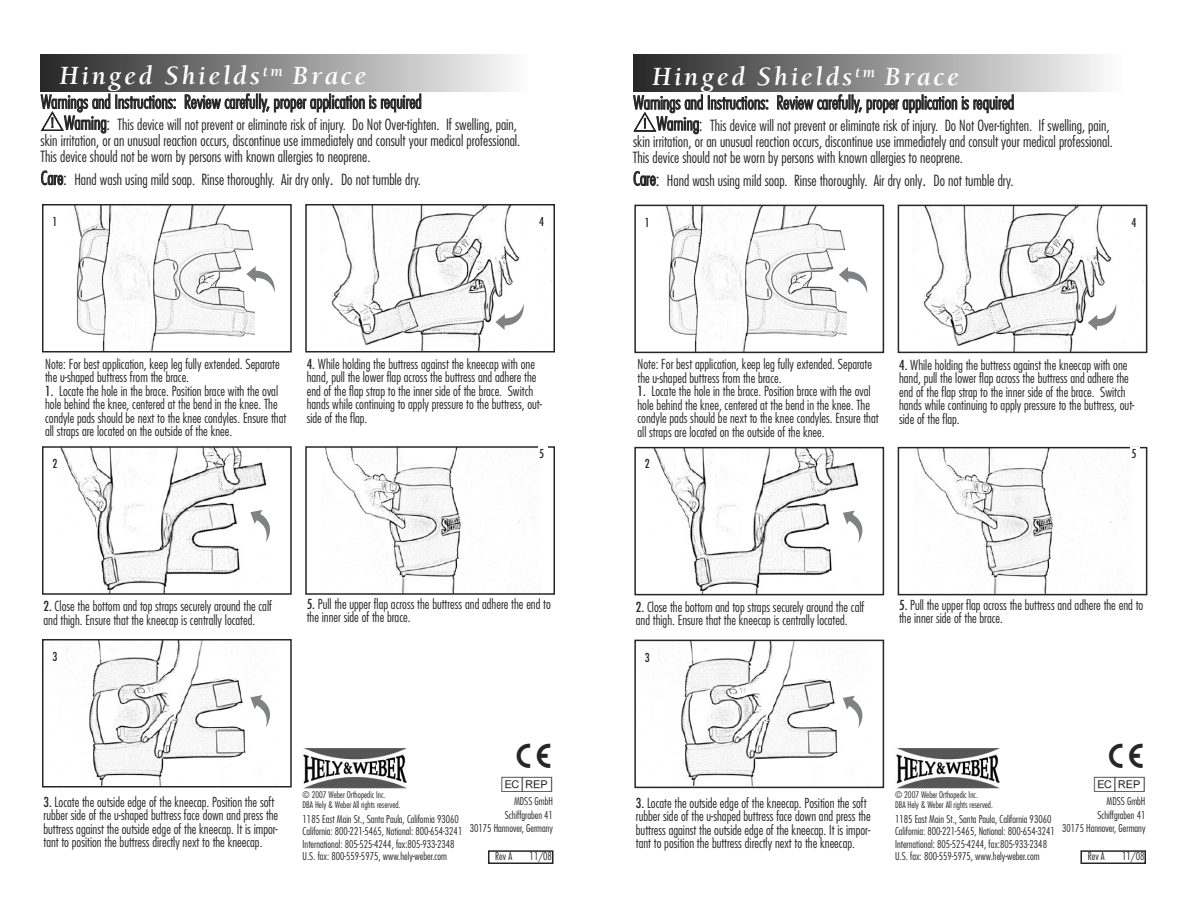
<style>
.page{position:relative;width:1188px;height:918px;background:#fff}
.page>*{position:absolute;margin:0;border:0;box-sizing:border-box;transform-origin:0 0}
.t1{font:36px "mdd en 980";color:#272627}
.t2{font:italic 700 27px "Berkeley";letter-spacing:.1em;color:#fff}
.t3{font:27px "mdd en 980";color:#272627}
.t4{font:21px "mdd en 980";color:#272627}
.t5{font:300 condensed 18px "Futura LT";color:#272627}
.t6{font:300 condensed 15px/16.5px "Futura LT";color:#272627;text-align:right}
.t7{font:300 condensed 13.5px/13.5px "Futura LT";color:#272627}
.t8{font:condensed 12px "Futura LT";color:#272627}
.t9{font:300 condensed 10.5px/12.6px "Futura LT";color:#272627}
.t10{font:300 condensed 9px/10.8px "Futura LT";color:#272627}
.s1{font-size:18px}
.s2{font-weight:400}
</style>
<div class="page">
<div style="left:40px;top:54px;width:487px;height:38px;background:linear-gradient(to right,#272627,#fdfcfd)"></div>
<img style="left:303px;top:748px;width:104px;height:40px">
<div style="left:488px;top:850px;width:66px;height:14px;border:2px solid #272627"></div>
<div style="left:633px;top:54px;width:488px;height:38px;background:linear-gradient(to right,#282627,#fcfcfc)"></div>
<img style="left:895px;top:748px;width:105px;height:40px">
<div style="left:1080px;top:850px;width:66px;height:14px;border:2px solid #272627"></div>
<img style="left:74px;top:207px;width:180px;height:142px">
<div style="left:42px;top:204px;width:250px;height:148px;border:2px solid #272627"></div>
<img style="left:60px;top:449px;width:208px;height:143px">
<div style="left:42px;top:446px;width:250px;height:149px;border:2px solid #272627"></div>
<img style="left:331px;top:207px;width:221px;height:142px">
<div style="left:305px;top:204px;width:250px;height:148px;border:2px solid #272627"></div>
<img style="left:325px;top:449px;width:213px;height:143px">
<div style="left:305px;top:446px;width:250px;height:149px;border:2px solid #272627"></div>
<svg style="left:238px;top:504px;width:32px;height:49px"></svg>
<svg style="left:246px;top:266px;width:29px;height:27px"></svg>
<svg style="left:495px;top:303px;width:30px;height:27px"></svg>
<div style="left:538px;top:215px;width:10px;height:16px;background:#fff"></div>
<div style="left:538px;top:446px;width:10px;height:17px;background:#fff"></div>
<div style="left:51px;top:456px;width:10px;height:17px;background:#fff"></div>
<img style="left:89px;top:642px;width:157px;height:143px">
<div style="left:42px;top:639px;width:250px;height:149px;border:2px solid #272627"></div>
<svg style="left:238px;top:689px;width:32px;height:49px"></svg>
<img style="left:666px;top:208px;width:181px;height:142px">
<div style="left:634px;top:205px;width:250px;height:148px;border:2px solid #272627"></div>
<img style="left:654px;top:450px;width:206px;height:142px">
<div style="left:634px;top:447px;width:250px;height:148px;border:2px solid #272627"></div>
<img style="left:917px;top:208px;width:227px;height:142px">
<div style="left:898px;top:205px;width:249px;height:148px;border:2px solid #272627"></div>
<img style="left:917px;top:450px;width:215px;height:142px">
<div style="left:898px;top:447px;width:249px;height:148px;border:2px solid #272627"></div>
<svg style="left:830px;top:505px;width:33px;height:48px"></svg>
<svg style="left:839px;top:267px;width:29px;height:27px"></svg>
<svg style="left:1088px;top:304px;width:29px;height:27px"></svg>
<div style="left:1130px;top:215px;width:10px;height:17px;background:#fff"></div>
<div style="left:1130px;top:447px;width:10px;height:16px;background:#fff"></div>
<img style="left:681px;top:643px;width:157px;height:142px">
<div style="left:634px;top:640px;width:250px;height:148px;border:2px solid #272627"></div>
<svg style="left:830px;top:690px;width:33px;height:48px"></svg>
<h2 class="t2" style="left:60px;top:59px;width:308px">Hinged Shields<sup>tm</sup> Brace</h2>
<h3 class="t5" style="left:41px;top:91px;width:382px">Warnings and Instructions: Review carefully, proper applicat ion is required</h3>
<p class="t6" style="left:40px;top:116px;width:481px"><span class="s1">Warning:</span> This device will not prevent or eliminate risk of injury. Do Not Over-tighten. If swelling, pain,<br>skin irritation, or an unusual reaction occurs, discontinue use immediately and consult your medical professional.</p>
<p class="t6" style="left:41px;top:171px;width:382px"><span class="s1">Care:</span> Hand wash using mild soap. Rinse thoroughly. Air dry only<span class="s1">.</span> Do not tumble dry.</p>
<h3 class="t4" style="left:42px;top:111px;width:24px">Y</h3>
<p class="t6" style="left:40px;top:149px;width:332px">This device should not be worn by persons with known allergies to neoprene.</p>
<h2 class="t2" style="left:652px;top:59px;width:308px">Hinged Shields<sup>tm</sup> Brace</h2>
<h3 class="t5" style="left:633px;top:92px;width:382px">Warnings and Instructions: Review carefully, proper applicat ion is required</h3>
<p class="t6" style="left:633px;top:117px;width:481px"><span class="s1">Warning:</span> This device will not prevent or eliminate risk of injury. Do Not Over-tighten. If swelling, pain,<br>skin irritation, or an unusual reaction occurs, discontinue use immediately and consult your medical professional.</p>
<p class="t6" style="left:633px;top:172px;width:382px"><span class="s1">Care:</span> Hand wash using mild soap. Rinse thoroughly. Air dry only<span class="s1">.</span> Do not tumble dry.</p>
<h3 class="t4" style="left:634px;top:112px;width:24px">Y</h3>
<p class="t6" style="left:633px;top:149px;width:332px">This device should not be worn by persons with known allergies to neoprene.</p>
<p class="t8" style="left:52px;top:214px;width:6px">1</p>
<p class="t8" style="left:539px;top:214px;width:6px">4</p>
<p class="t8" style="left:645px;top:215px;width:6px">1</p>
<p class="t8" style="left:1132px;top:215px;width:6px">4</p>
<p class="t7" style="left:45px;top:357px;width:236px">Note: For best application, keep leg fully extended. Separate the u-shaped buttress from the brace.</p>
<p class="t7" style="left:45px;top:384px;width:243px"><span class="s2">1.</span> Locate the hole in the brace. Position brace with the oval hole behind the knee, centered at the bend in the knee. The condyle pads should be next to the knee condyles. Ensure that all straps are located on the outside of the knee.</p>
<p class="t7" style="left:307px;top:357px;width:237px"><span class="s2">4.</span> While holding the buttress against the kneecap with one hand, pull the lower flap across the buttress and adhere the end of the flap strap to the inner side of the brace. Switch hands while continuing to apply pressure to the buttress, out&shy;side of the flap.</p>
<p class="t7" style="left:638px;top:357px;width:236px">Note: For best application, keep leg fully extended. Separate the u-shaped buttress from the brace.</p>
<p class="t7" style="left:638px;top:384px;width:243px"><span class="s2">1.</span> Locate the hole in the brace. Position brace with the oval hole behind the knee, centered at the bend in the knee. The condyle pads should be next to the knee condyles. Ensure that all straps are located on the outside of the knee.</p>
<p class="t7" style="left:899px;top:358px;width:237px"><span class="s2">4.</span> While holding the buttress against the kneecap with one hand, pull the lower flap across the buttress and adhere the end of the flap strap to the inner side of the brace. Switch hands while continuing to apply pressure to the buttress, out&shy;side of the flap.</p>
<p class="t8" style="left:52px;top:456px;width:6px">2</p>
<p class="t8" style="left:539px;top:446px;width:6px">5</p>
<p class="t8" style="left:645px;top:457px;width:6px">2</p>
<p class="t8" style="left:1132px;top:447px;width:6px">5</p>
<p class="t7" style="left:44px;top:599px;width:230px"><span class="s2">2.</span> Close the bottom and top straps securely around the calf and thigh. Ensure that the kneecap is centrally located.</p>
<p class="t8" style="left:52px;top:649px;width:6px">3</p>
<p class="t7" style="left:307px;top:597px;width:246px"><span class="s2">5.</span> Pull the upper flap across the buttress and adhere the end to the inner side of the brace.</p>
<p class="t7" style="left:636px;top:600px;width:230px"><span class="s2">2.</span> Close the bottom and top straps securely around the calf and thigh. Ensure that the kneecap is centrally located.</p>
<p class="t8" style="left:645px;top:650px;width:6px">3</p>
<p class="t7" style="left:899px;top:598px;width:246px"><span class="s2">5.</span> Pull the upper flap across the buttress and adhere the end to the inner side of the brace.</p>
<p class="t7" style="left:44px;top:795px;width:236px"><span class="s2">3.</span> Locate the outside edge of the kneecap. Position the soft rubber side of the u-shaped buttress face down and press the buttress against the outside edge of the kneecap. It is impor&shy;tant to position the buttress directly next to the kneecap.</p>
<p class="t10" style="left:303px;top:789px;width:99px">© 2007 Weber Orthopedic Inc.<br>DBA Hely &amp; Weber All rights reserved.</p>
<p class="t9" style="left:303px;top:812px;width:161px">1185 East Main St., Santa Paula, California 93060<br>California: 800-221-5465, National: 800-654-3241<br>International: 805-525-4244, fax:805-933-2348<br>U.S. fax: 800-559-5975, www.hely-weber.com</p>
<h2 class="t3" style="left:515px;top:743px;width:39px">C</h2>
<p class="t9" style="left:470px;top:795px;width:85px;line-height:13.5px;text-align:right">MDSS GmbH<br>Schiffgraben 41<br>30175 Hannover, Germany</p>
<p class="t9" style="left:495px;top:850px;width:18px">Rev A</p>
<p class="t9" style="left:530px;top:850px;width:24px">11/08</p>
<h1 class="t1" style="left:499px;top:759px;width:56px">P</h1>
<p class="t7" style="left:636px;top:796px;width:236px"><span class="s2">3.</span> Locate the outside edge of the kneecap. Position the soft rubber side of the u-shaped buttress face down and press the buttress against the outside edge of the kneecap. It is impor&shy;tant to position the buttress directly next to the kneecap.</p>
<p class="t10" style="left:895px;top:789px;width:99px">© 2007 Weber Orthopedic Inc.<br>DBA Hely &amp; Weber All rights reserved.</p>
<p class="t9" style="left:895px;top:812px;width:161px">1185 East Main St., Santa Paula, California 93060<br>California: 800-221-5465, National: 800-654-3241<br>International: 805-525-4244, fax:805-933-2348<br>U.S. fax: 800-559-5975, www.hely-weber.com</p>
<h2 class="t3" style="left:1108px;top:743px;width:39px">C</h2>
<p class="t9" style="left:1062px;top:795px;width:85px;line-height:13.5px;text-align:right">MDSS GmbH<br>Schiffgraben 41<br>30175 Hannover, Germany</p>
<p class="t9" style="left:1088px;top:850px;width:18px">Rev A</p>
<p class="t9" style="left:1122px;top:850px;width:24px">11/08</p>
<h1 class="t1" style="left:1091px;top:759px;width:56px">P</h1>
</div>
